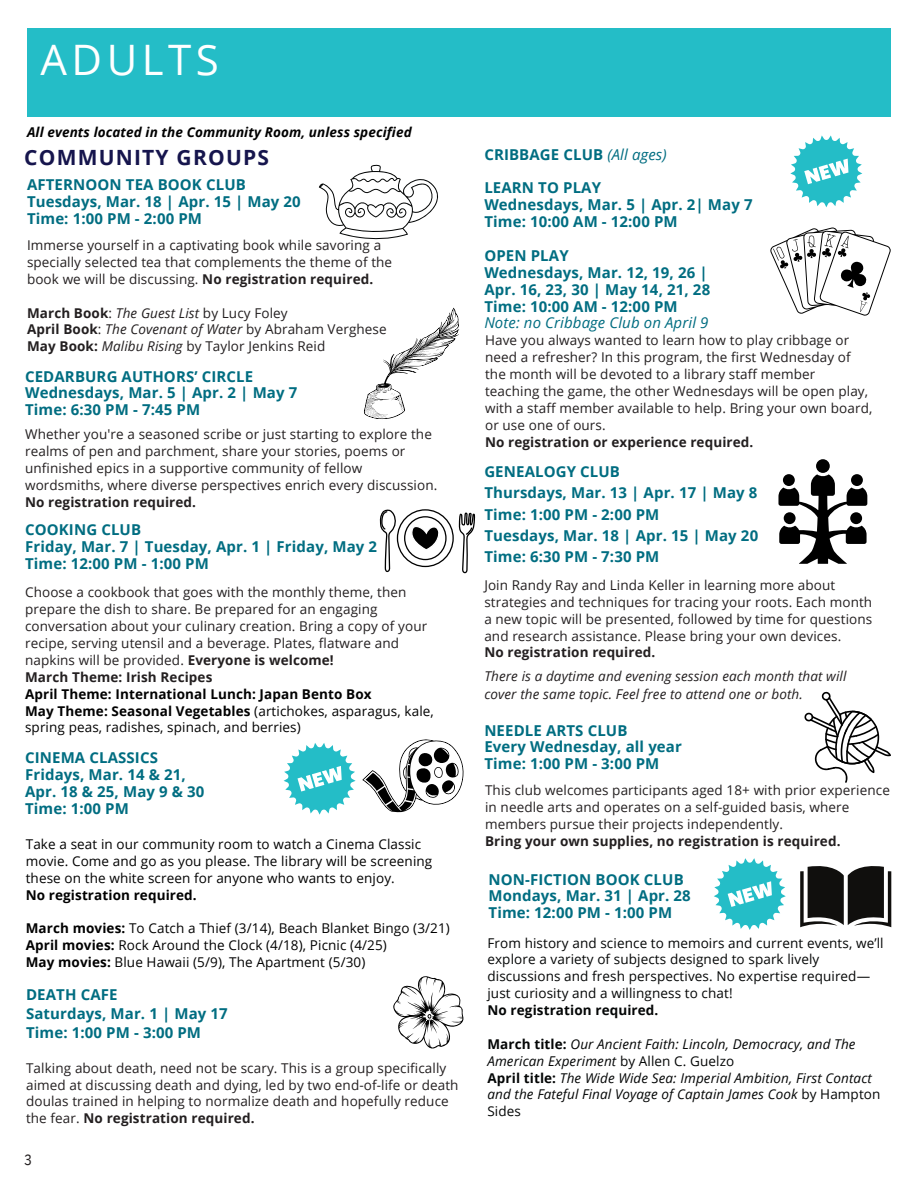
<style>
.page{position:relative;width:918px;height:1188px;background:#fff}
.page>*{position:absolute;margin:0;border:0;box-sizing:border-box;transform-origin:0 0}
.t1{font:42px "Open Sans";letter-spacing:.11em;color:#fff}
.t2{font:700 21px "Open Sans";letter-spacing:.06em;color:#16154d}
.t3{font:700 15px/16.8px "Open Sans";letter-spacing:.01em;color:#006d81}
.t4{font:15px "IBM Plex Sans Cond";color:#231f20}
.t5{font:13.5px/16.8px "Open Sans";letter-spacing:.01em;color:#231f20}
.t6{font:13.5px/16.8px "Open Sans";letter-spacing:.01em;color:#000}
.t7{font:italic 13.5px/16.8px "Open Sans";letter-spacing:.01em;color:#040606}
.t8{font:13.5px/16.8px "Open Sans";letter-spacing:.01em;color:#040606}
.t9{font:700 13.5px "Open Sans";letter-spacing:.01em;color:#231f20}
.t10{font:italic 13.5px "Open Sans";letter-spacing:.01em;color:#231f20}
.t11{font:700 13.5px "Open Sans";letter-spacing:.01em;color:#000}
.t12{font:italic 700 13.5px "Open Sans";letter-spacing:.01em;color:#000}
.t13{font:700 13.5px "Open Sans";letter-spacing:.01em;color:#040606}
.s1{font-weight:700}
.s2{font-style:italic}
.s3{font-weight:400;font-style:italic}
.s4{font-weight:700;font-style:normal}
.s5{font-style:normal}
</style>
<div class="page">
<div style="left:27px;top:28px;width:864px;height:88px;background:#24bdc7"></div>
<svg style="left:319px;top:165px;width:119px;height:74px"></svg>
<svg style="left:362px;top:739px;width:102px;height:74px"></svg>
<svg style="left:284px;top:743px;width:72px;height:72px"></svg>
<svg style="left:778px;top:459px;width:89px;height:105px"></svg>
<svg style="left:364px;top:308px;width:95px;height:111px"></svg>
<svg style="left:804px;top:692px;width:87px;height:91px"></svg>
<svg style="left:380px;top:509px;width:95px;height:64px"></svg>
<svg style="left:770px;top:227px;width:121px;height:89px"></svg>
<svg style="left:790px;top:135px;width:72px;height:72px"></svg>
<svg style="left:393px;top:976px;width:71px;height:73px"></svg>
<svg style="left:714px;top:858px;width:72px;height:72px"></svg>
<svg style="left:800px;top:866px;width:91px;height:61px"></svg>
<h3 class="t1" style="left:40px;top:31px;width:180px">ADULTS</h3>
<h4 class="t12" style="left:27px;top:122px;width:386px">All events located in the Community Room, unless specified</h4>
<p class="t2" style="left:24px;top:143px;width:246px">COMMUNITY GROUPS</p>
<h3 class="t3" style="left:27px;top:176px;width:275px">AFTERNOON TEA BOOK CLUB<br>Tuesdays, Mar. 18 | Apr. 15 | May 20<br>Time: 1:00 PM - 2:00 PM</h3>
<h1 class="t5" style="left:27px;top:236px;width:367px">Immerse yourself in a captivating book while savoring a specially selected tea that complements the theme of the book we will be discussing. <span class="s1">No registration required.</span></h1>
<h5 class="t5" style="left:27px;top:304px;width:262px"><span class="s1">March Book</span>: <span class="s2">The Guest List</span> by Lucy Foley</h5>
<h2 class="t5" style="left:27px;top:321px;width:361px"><span class="s1">April Book</span>: <span class="s2">The Covenant of Water</span> by Abraham Verghese</h2>
<p class="t5" style="left:27px;top:338px;width:300px"><span class="s1">May Book:</span> <span class="s2">Malibu Rising</span> by Taylor Jenkins Reid</p>
<h3 class="t3" style="left:25px;top:367px;width:274px">CEDARBURG AUTHORS’ CIRCLE<br>Wednesdays, Mar. 5 | Apr. 2 | May 7<br>Time: 6:30 PM - 7:45 PM</h3>
<p class="t5" style="left:25px;top:426px;width:414px">Whether you're a seasoned scribe or just starting to explore the realms of pen and parchment, share your stories, poems or unfinished epics in a supportive community of fellow wordsmiths, where diverse perspectives enrich every discussion.</p>
<p class="t9" style="left:25px;top:492px;width:172px">No registration required.</p>
<p class="t3" style="left:25px;top:521px;width:354px">COOKING CLUB<br>Friday, Mar. 7 | Tuesday, Apr. 1 | Friday, May 2<br>Time: 12:00 PM - 1:00 PM</p>
<p class="t5" style="left:25px;top:584px;width:404px">Choose a cookbook that goes with the monthly theme, then prepare the dish to share. Be prepared for an engaging conversation about your culinary creation. Bring a copy of your recipe, serving utensil and a beverage. Plates, flatware and napkins will be provided. <span class="s1">Everyone is welcome!</span></p>
<p class="t9" style="left:25px;top:667px;width:189px">March Theme: Irish Recipes</p>
<p class="t11" style="left:25px;top:684px;width:348px">April Theme: International Lunch: Japan Bento Box</p>
<p class="t6" style="left:25px;top:702px;width:410px"><span class="s1">May Theme: Seasonal Vegetables</span> (artichokes, asparagus, kale, spring peas, radishes, spinach, and berries)</p>
<p class="t3" style="left:25px;top:749px;width:181px">CINEMA CLASSICS<br>Fridays, Mar. 14 &amp; 21,<br>Apr. 18 &amp; 25, May 9 &amp; 30<br>Time: 1:00 PM</p>
<p class="t6" style="left:26px;top:835px;width:408px">Take a seat in our community room to watch a Cinema Classic movie. Come and go as you please. The library will be screening these on the white screen for anyone who wants to enjoy.</p>
<p class="t11" style="left:26px;top:885px;width:172px">No registration required.</p>
<p class="t6" style="left:26px;top:920px;width:426px"><span class="s1">March movies:</span> To Catch a Thief (3/14), Beach Blanket Bingo (3/21)</p>
<h3 class="t6" style="left:26px;top:937px;width:363px"><span class="s1">April movies:</span> Rock Around the Clock (4/18), Picnic (4/25)</h3>
<p class="t6" style="left:26px;top:954px;width:341px"><span class="s1">May movies:</span> Blue Hawaii (5/9), The Apartment (5/30)</p>
<p class="t3" style="left:26px;top:984px;width:203px;line-height:19.2px">DEATH CAFE<br>Saturdays, Mar. 1 | May 17<br>Time: 1:00 PM - 3:00 PM</p>
<p class="t5" style="left:26px;top:1059px;width:434px">Talking about death, need not be scary. This is a group specifically aimed at discussing death and dying, led by two end-of-life or death doulas trained in helping to normalize death and hopefully reduce the fear. <span class="s1">No registration required.</span></p>
<p class="t4" style="left:24px;top:1150px;width:10px">3</p>
<h3 class="t3" style="left:484px;top:145px;width:184px">CRIBBAGE CLUB <span class="s3">(All ages)</span></h3>
<h4 class="t3" style="left:484px;top:179px;width:270px">LEARN TO PLAY<br>Wednesdays, Mar. 5 | Apr. 2| May 7<br>Time: 10:00 AM - 12:00 PM</h4>
<p class="t3" style="left:484px;top:247px;width:227px">OPEN PLAY<br>Wednesdays, Mar. 12, 19, 26 |<br>Apr. 16, 23, 30 | May 14, 21, 28<br>Time: 10:00 AM - 12:00 PM<br><span class="s3">Note: no Cribbage Club on April 9</span></p>
<p class="t5" style="left:485px;top:332px;width:389px">Have you always wanted to learn how to play cribbage or need a refresher? In this program, the first Wednesday of the month will be devoted to a library staff member teaching the game, the other Wednesdays will be open play, with a staff member available to help. Bring your own board, or use one of ours.</p>
<p class="t9" style="left:485px;top:432px;width:270px">No registration or experience required.</p>
<p class="t3" style="left:484px;top:461px;width:275px;line-height:21.3px">GENEALOGY CLUB<br>Thursdays, Mar. 13 | Apr. 17 | May 8<br>Time: 1:00 PM - 2:00 PM<br>Tuesdays, Mar. 18 | Apr. 15 | May 20<br>Time: 6:30 PM - 7:30 PM</p>
<p class="t5" style="left:484px;top:576px;width:389px">Join Randy Ray and Linda Keller in learning more about strategies and techniques for tracing your roots. Each month a new topic will be presented, followed by time for questions and research assistance. Please bring your own devices.</p>
<h3 class="t9" style="left:484px;top:643px;width:172px">No registration required.</h3>
<p class="t10" style="left:484px;top:667px;width:364px">There is a daytime and evening session each month that will</p>
<p class="t10" style="left:484px;top:685px;width:320px">cover the same topic. Feel free to attend one or both.</p>
<p class="t3" style="left:484px;top:721px;width:199px">NEEDLE ARTS CLUB<br>Every Wednesday, all year<br>Time: 1:00 PM - 3:00 PM</p>
<p class="t5" style="left:485px;top:782px;width:406px">This club welcomes participants aged 18+ with prior experience in needle arts and operates on a self-guided basis, where members pursue their projects independently.</p>
<p class="t9" style="left:485px;top:832px;width:357px">Bring your own supplies, no registration is required.</p>
<h3 class="t3" style="left:489px;top:870px;width:204px">NON-FICTION BOOK CLUB<br>Mondays, Mar. 31 | Apr. 28<br>Time: 12:00 PM - 1:00 PM</h3>
<p class="t8" style="left:487px;top:934px;width:398px">From history and science to memoirs and current events, we’ll explore a variety of subjects designed to spark lively discussions and fresh perspectives. No expertise required— just curiosity and a willingness to chat!</p>
<p class="t13" style="left:487px;top:1001px;width:172px">No registration required.</p>
<p class="t7" style="left:487px;top:1035px;width:370px"><span class="s4">March title:</span> Our Ancient Faith: Lincoln, Democracy, and The<br>American Experiment <span class="s5">by Allen C. Guelzo</span></p>
<p class="t7" style="left:487px;top:1069px;width:394px"><span class="s4">April title:</span> The Wide Wide Sea: Imperial Ambition, First Contact and the Fateful Final Voyage of Captain James Cook <span class="s5">by Hampton<br>Sides</span></p>
</div>
